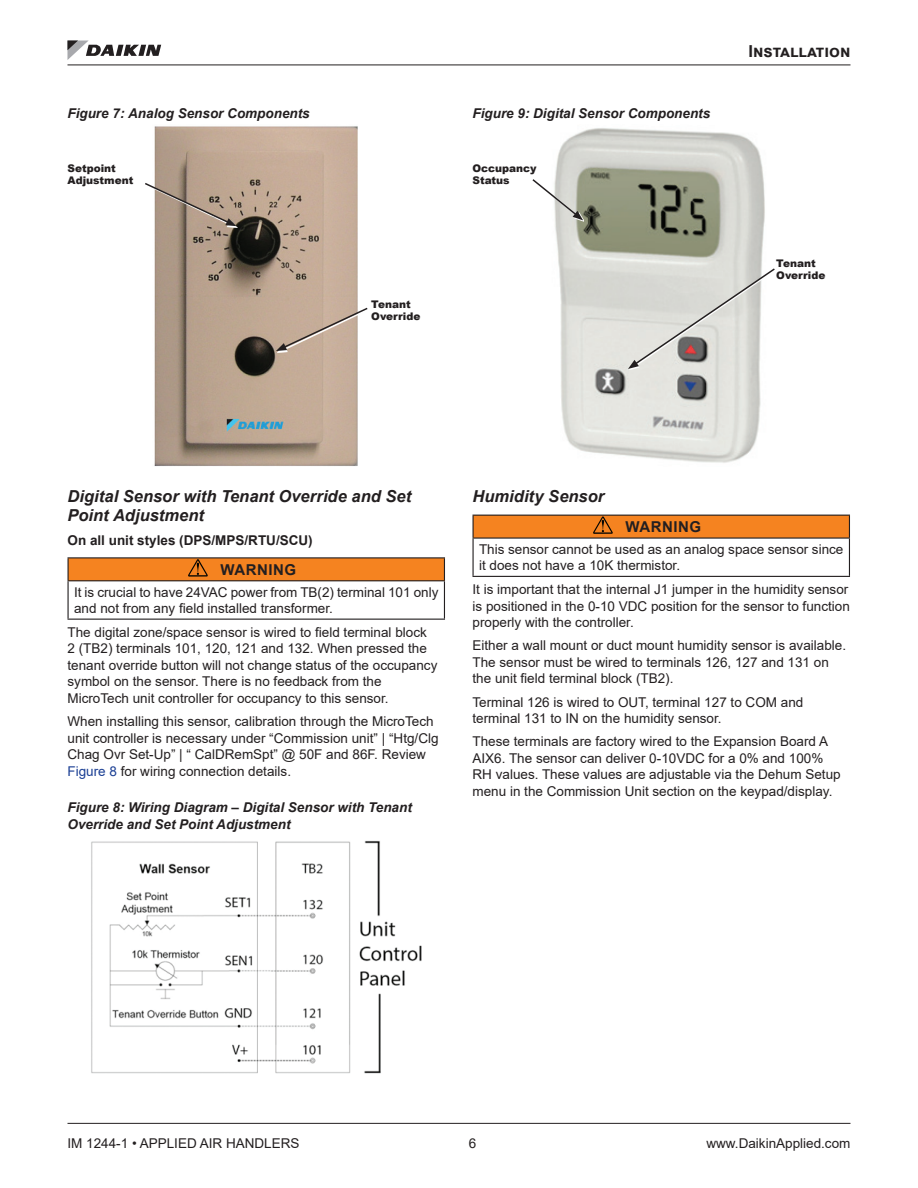
<style>
.page{position:relative;width:918px;height:1188px;background:#fff}
.page>*{position:absolute;margin:0;border:0;box-sizing:border-box;transform-origin:0 0}
.t1{font:italic 700 16.5px/19.5px "Arial";color:#231f20}
.t2{font:700 16.5px "Arial";color:#231f20}
.t3{font:700 15px "Arial";letter-spacing:.035em;color:#231f20}
.t4{font:13.5px/16.5px "Arial";color:#231f20}
.t5{font:italic 700 13.5px/16.5px "Arial";color:#231f20}
.t6{font:700 13.5px "Arial";color:#231f20}
.t7{font:900 10.5px/12px "Arial";color:#231f20}
.s1{color:#1b3f94}
</style>
<div class="page">
<hr style="left:68px;top:1123px;width:782px;height:1px;background:#231f20">
<svg style="left:67px;top:41px;width:94px;height:19px"></svg>
<hr style="left:68px;top:65px;width:782px;height:1px;background:#231f20">
<div style="left:68px;top:558px;width:376px;height:23px;background:#f58320"></div>
<hr style="left:68px;top:557px;width:377px;height:1px;background:#231f20">
<svg style="left:68px;top:558px;width:1px;height:22px"></svg>
<svg style="left:444px;top:558px;width:1px;height:22px"></svg>
<hr style="left:68px;top:580px;width:377px;height:1px;background:#231f20">
<hr style="left:68px;top:581px;width:1px;height:38px;background:#231f20">
<hr style="left:444px;top:581px;width:1px;height:38px;background:#231f20">
<hr style="left:68px;top:619px;width:377px;height:1px;background:#231f20">
<div style="left:473px;top:515px;width:376px;height:23px;background:#f58320"></div>
<hr style="left:472px;top:515px;width:378px;height:1px;background:#231f20">
<hr style="left:472px;top:516px;width:2px;height:21px;background:#231f20">
<svg style="left:849px;top:516px;width:1px;height:21px"></svg>
<hr style="left:472px;top:537px;width:378px;height:2px;background:#231f20">
<hr style="left:472px;top:539px;width:2px;height:37px;background:#231f20">
<hr style="left:849px;top:539px;width:1px;height:37px;background:#231f20">
<hr style="left:472px;top:576px;width:378px;height:1px;background:#231f20">
<img style="left:154px;top:126px;width:204px;height:340px">
<svg style="left:154px;top:184px;width:84px;height:43px"></svg>
<svg style="left:145px;top:182px;width:92px;height:44px"></svg>
<svg style="left:277px;top:351px;width:81px;height:1px"></svg>
<svg style="left:276px;top:306px;width:92px;height:45px"></svg>
<svg style="left:188px;top:559px;width:20px;height:18px"></svg>
<img style="left:91px;top:840px;width:331px;height:234px">
<img style="left:555px;top:128px;width:210px;height:335px">
<svg style="left:555px;top:180px;width:29px;height:42px"></svg>
<svg style="left:532px;top:178px;width:51px;height:42px"></svg>
<svg style="left:628px;top:267px;width:147px;height:102px"></svg>
<svg style="left:593px;top:516px;width:20px;height:18px"></svg>
<p class="t5" style="left:68px;top:105px;width:244px">Figure 7: Analog Sensor Components</p>
<p class="t7" style="left:68px;top:162px;width:67px">Setpoint<br>Adjustment</p>
<p class="t7" style="left:371px;top:298px;width:51px">Tenant<br>Override</p>
<p class="t5" style="left:473px;top:105px;width:239px">Figure 9: Digital Sensor Components</p>
<p class="t7" style="left:472px;top:162px;width:66px">Occupancy<br>Status</p>
<p class="t2" style="left:749px;top:40px;width:103px">Installation</p>
<p class="t7" style="left:776px;top:257px;width:51px">Tenant<br>Override</p>
<p class="t1" style="left:68px;top:487px;width:345px">Digital Sensor with Tenant Override and Set<br>Point Adjustment</p>
<p class="t6" style="left:68px;top:530px;width:247px">On all unit styles (DPS/MPS/RTU/SCU)</p>
<p class="t3" style="left:221px;top:559px;width:77px">WARNING</p>
<p class="t4" style="left:74px;top:584px;width:366px">It is crucial to have 24VAC power from TB(2) terminal 101 only and not from any field installed transformer.</p>
<p class="t4" style="left:68px;top:624px;width:371px">The digital zone/space sensor is wired to field terminal block 2 (TB2) terminals 101, 120, 121 and 132. When pressed the tenant override button will not change status of the occupancy symbol on the sensor. There is no feedback from the MicroTech unit controller for occupancy to this sensor.</p>
<p class="t4" style="left:68px;top:713px;width:373px">When installing this sensor, calibration through the MicroTech unit controller is necessary under “Commission unit” | “Htg/Clg Chag Ovr Set-Up” | “ CalDRemSpt” @ 50F and 86F. Review <span class="s1">Figure 8</span> for wiring connection details.</p>
<p class="t5" style="left:68px;top:800px;width:346px">Figure 8: Wiring Diagram – Digital Sensor with Tenant<br>Override and Set Point Adjustment</p>
<p class="t1" style="left:472px;top:487px;width:133px">Humidity Sensor</p>
<p class="t3" style="left:626px;top:516px;width:77px">WARNING</p>
<p class="t4" style="left:479px;top:541px;width:366px">This sensor cannot be used as an analog space sensor since it does not have a 10K thermistor.</p>
<p class="t4" style="left:473px;top:581px;width:379px;text-align:justify">It is important that the internal J1 jumper in the humidity sensor is positioned in the 0-10 VDC position for the sensor to function properly with the controller.</p>
<p class="t4" style="left:473px;top:637px;width:375px">Either a wall mount or duct mount humidity sensor is available.<br>The sensor must be wired to terminals 126, 127 and 131 on the unit field terminal block (TB2).</p>
<p class="t4" style="left:473px;top:694px;width:332px">Terminal 126 is wired to OUT, terminal 127 to COM and terminal 131 to IN on the humidity sensor.</p>
<p class="t4" style="left:473px;top:733px;width:370px">These terminals are factory wired to the Expansion Board A AIX6. The sensor can deliver 0-10VDC for a 0% and 100% RH values. These values are adjustable via the Dehum Setup menu in the Commission Unit section on the keypad/display.</p>
<p class="t4" style="left:68px;top:1134px;width:234px">IM 1244-1 • APPLIED AIR HANDLERS</p>
<p class="t4" style="left:469px;top:1134px;width:9px">6</p>
<p class="t4" style="left:706px;top:1134px;width:146px">www.DaikinApplied.com</p>
</div>
